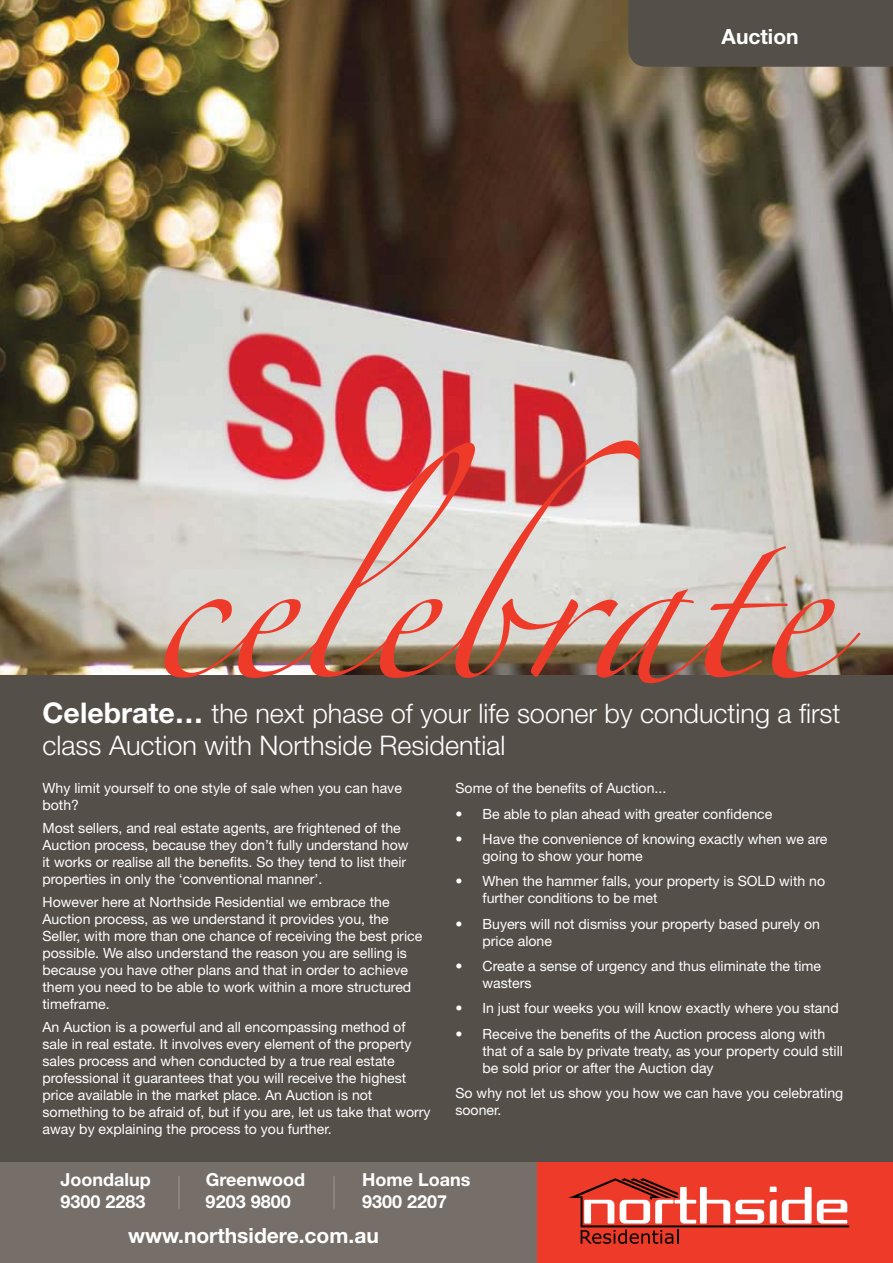
<style>
.page{position:relative;width:893px;height:1263px;background:#fff}
.page>*{position:absolute;margin:0;border:0;box-sizing:border-box;transform-origin:0 0}
.t1{font:139.05px "Zapfino";color:#ed3a29}
.t2{font:300 27px/32.4px "Helvetica Neue";color:#fff}
.t3{font:700 21px "Helvetica Neue";color:#fff}
.t4{font:700 18px "Helvetica Neue";color:#fff}
.t5{font:14.1px/17px "Helvetica Neue";color:#fff}
.s1{font-weight:700;font-size:28.5px}
</style>
<div class="page">
<img style="left:0;top:0;width:892px;height:675px">
<div style="left:533px;top:1158px;width:359px;height:105px;background:#ed3a29"></div>
<svg style="left:568px;top:1178px;width:281px;height:66px"></svg>
<div style="left:0;top:1158px;width:536px;height:105px;background:#756e69"></div>
<div style="left:0;top:675px;width:892px;height:486px;background:#554f4a"></div>
<hr style="left:178px;top:1176px;width:1px;height:33px;background:#9a938e">
<hr style="left:333px;top:1176px;width:1px;height:33px;background:#9a938e">
<div style="left:628px;top:0;width:264px;height:67px;background:#554f4a"></div>
<h3 class="t3" style="left:721px;top:29px;width:78px">Auction</h3>
<h1 class="t1" style="left:147px;top:546px;width:681px">celebrate</h1>
<h2 class="t2" style="left:43px;top:700px;width:799px"><span class="s1">Celebrate…</span> the next phase of your life sooner by conducting a first class Auction with Northside Residential</h2>
<p class="t5" style="left:43px;top:781px;width:361px">Why limit yourself to one style of sale when you can have both?</p>
<p class="t5" style="left:43px;top:821px;width:367px">Most sellers, and real estate agents, are frightened of the Auction process, because they don’t fully understand how it works or realise all the benefits. So they tend to list their properties in only the ‘conventional manner’.</p>
<p class="t5" style="left:43px;top:895px;width:381px">However here at Northside Residential we embrace the Auction process, as we understand it provides you, the Seller, with more than one chance of receiving the best price possible. We also understand the reason you are selling is because you have other plans and that in order to achieve them you need to be able to work within a more structured timeframe.</p>
<p class="t5" style="left:43px;top:1020px;width:389px">An Auction is a powerful and all encompassing method of sale in real estate. It involves every element of the property sales process and when conducted by a true real estate professional it guarantees that you will receive the highest price available in the market place. An Auction is not something to be afraid of, but if you are, let us take that worry away by explaining the process to you further.</p>
<p class="t5" style="left:455px;top:781px;width:212px">Some of the benefits of Auction...</p>
<p class="t5" style="left:455px;top:807px;width:318px">• Be able to plan ahead with greater confidence</p>
<p class="t5" style="left:482px;top:832px;width:346px;text-indent:-27px">• Have the convenience of knowing exactly when we are going to show your home</p>
<p class="t5" style="left:482px;top:874px;width:344px;text-indent:-27px">• When the hammer falls, your property is SOLD with no further conditions to be met</p>
<p class="t5" style="left:482px;top:917px;width:339px;text-indent:-27px">• Buyers will not dismiss your property based purely on price alone</p>
<p class="t5" style="left:482px;top:959px;width:340px;text-indent:-27px">• Create a sense of urgency and thus eliminate the time wasters</p>
<p class="t5" style="left:455px;top:1001px;width:384px">• In just four weeks you will know exactly where you stand</p>
<p class="t5" style="left:482px;top:1027px;width:362px;text-indent:-27px">• Receive the benefits of the Auction process along with that of a sale by private treaty, as your property could still be sold prior or after the Auction day</p>
<p class="t5" style="left:455px;top:1086px;width:389px">So why not let us show you how we can have you celebrating sooner.</p>
<p class="t4" style="left:60px;top:1174px;width:92px">Joondalup</p>
<p class="t4" style="left:206px;top:1174px;width:101px">Greenwood</p>
<p class="t4" style="left:362px;top:1174px;width:110px">Home Loans</p>
<p class="t4" style="left:60px;top:1195px;width:87px">9300 2283</p>
<p class="t4" style="left:206px;top:1195px;width:87px">9203 9800</p>
<p class="t4" style="left:362px;top:1195px;width:87px">9300 2207</p>
<h3 class="t3" style="left:128px;top:1228px;width:252px">www.northsidere.com.au</h3>
</div>
